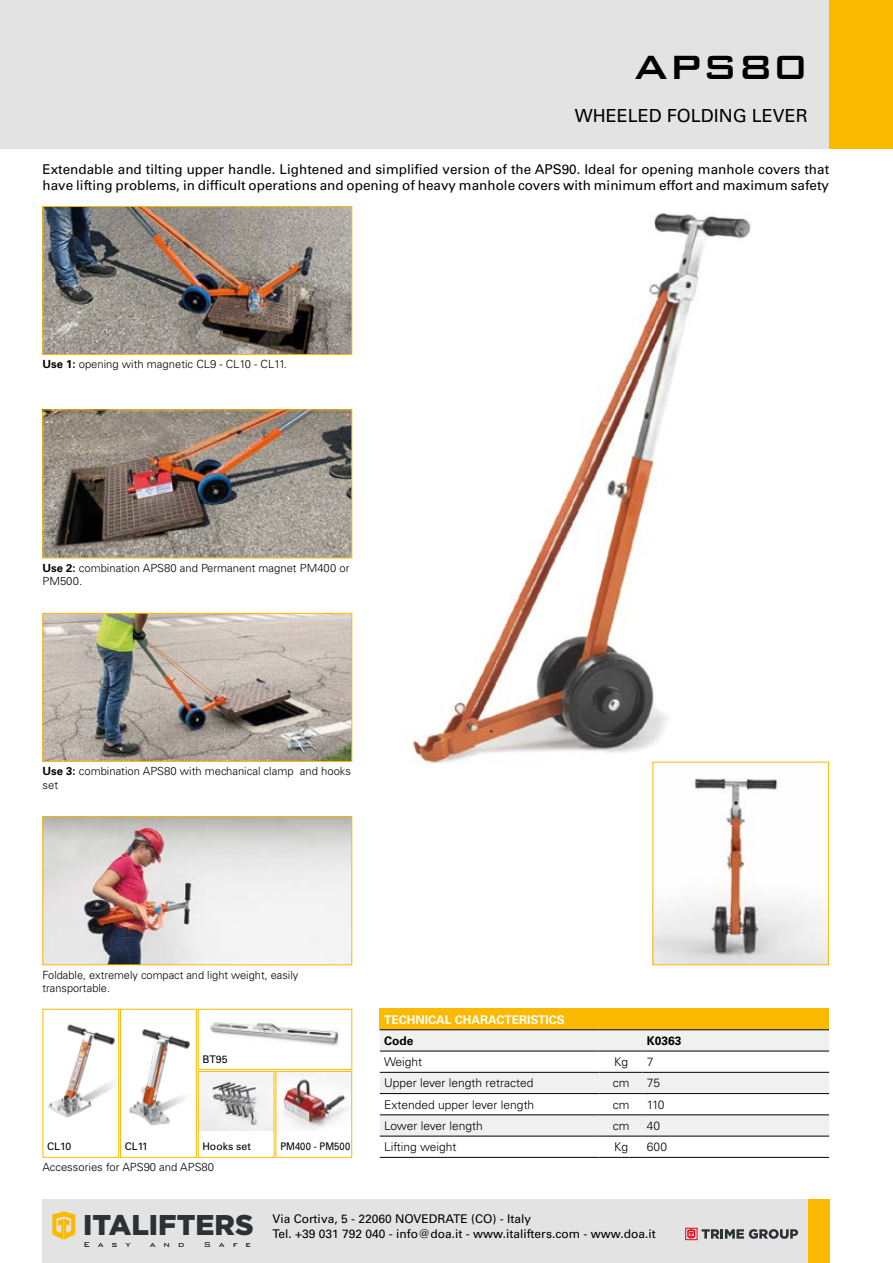
<style>
.page{position:relative;width:893px;height:1263px;background:#fff}
.page>*{position:absolute;margin:0;border:0;box-sizing:border-box;transform-origin:0 0}
.t1{font:500 45px "Bank Gothic";color:#000}
.t2{font:900 28.5px "Gotham";color:#2a3236}
.t3{font:18px "Univers LT Std";color:#000}
.t4{font:13.5px/16.2px "Univers LT Std";color:#000}
.t5{font:300 12px "Univers LT Std";color:#000}
.t6{font:12px/14.4px "Univers LT Std";color:#000}
.t7{font:700 12px "Univers LT Std";color:#fff}
.t8{font:700 12px "Univers LT Std";color:#000}
.t9{font:300 11.25px/13.5px "Univers LT Std";color:#000}
.t10{font:10.5px "Univers LT Std";color:#000}
.t11{font:10.5px "Univers LT Std";color:#000;scale:.9 1}
.t12{font:300 9.45px "Bank Gothic";letter-spacing:.82em;color:#000}
.t13{font:8.85px "Avenir Next";color:#2a3236}
.s1{font-weight:700}
</style>
<div class="page">
<div style="left:0;top:0;width:893px;height:149px;background:#e3e3e3"></div>
<div style="left:43px;top:1199px;width:765px;height:64px;background:#e3e3e3"></div>
<div style="left:829px;top:0;width:64px;height:149px;background:#fbba00"></div>
<div style="left:808px;top:1199px;width:21px;height:64px;background:#fbba00"></div>
<svg style="left:702px;top:1229px;width:96px;height:10px"></svg>
<svg style="left:687px;top:1230px;width:8px;height:8px"></svg>
<div style="left:685px;top:1228px;width:12px;height:12px;border:1px solid #e30613"></div>
<svg style="left:52px;top:1211px;width:23px;height:28px"></svg>
<img style="left:406px;top:213px;width:368px;height:551px">
<img style="left:654px;top:778px;width:173px;height:185px">
<img style="left:45px;top:208px;width:305px;height:145px">
<div style="left:43px;top:206px;width:309px;height:149px;border:1px solid #fbba00"></div>
<img style="left:45px;top:411px;width:305px;height:145px">
<div style="left:43px;top:409px;width:309px;height:149px;border:1px solid #fbba00"></div>
<img style="left:45px;top:615px;width:305px;height:145px">
<div style="left:43px;top:613px;width:309px;height:149px;border:1px solid #fbba00"></div>
<img style="left:45px;top:818px;width:305px;height:145px">
<div style="left:43px;top:816px;width:309px;height:149px;border:1px solid #fbba00"></div>
<img style="left:278px;top:1073px;width:72px;height:57px">
<img style="left:200px;top:1073px;width:72px;height:57px">
<div style="left:276px;top:1071px;width:76px;height:87px;border:1px solid #fbba00"></div>
<div style="left:198px;top:1071px;width:76px;height:87px;border:1px solid #fbba00"></div>
<div style="left:120px;top:1009px;width:77px;height:149px;border:1px solid #fbba00"></div>
<div style="left:43px;top:1009px;width:76px;height:149px;border:1px solid #fbba00"></div>
<img style="left:129px;top:1019px;width:73px;height:108px">
<img style="left:42px;top:1023px;width:87px;height:96px">
<img style="left:210px;top:1020px;width:129px;height:26px">
<div style="left:198px;top:1009px;width:154px;height:61px;border:1px solid #fbba00"></div>
<div style="left:380px;top:1008px;width:449px;height:22px;background:#fbba00"></div>
<svg style="left:380px;top:1030px;width:449px;height:106px;fill:#f0f0f0"></svg>
<hr style="left:380px;top:1072px;width:220px;height:1px;background:#000">
<hr style="left:600px;top:1072px;width:43px;height:1px;background:#000">
<hr style="left:643px;top:1072px;width:186px;height:1px;background:#000">
<hr style="left:380px;top:1093px;width:220px;height:1px;background:#000">
<hr style="left:600px;top:1093px;width:43px;height:1px;background:#000">
<hr style="left:643px;top:1093px;width:186px;height:1px;background:#000">
<hr style="left:380px;top:1114px;width:220px;height:1px;background:#000">
<hr style="left:600px;top:1114px;width:43px;height:1px;background:#000">
<hr style="left:643px;top:1114px;width:186px;height:1px;background:#000">
<hr style="left:380px;top:1136px;width:220px;height:1px;background:#000">
<hr style="left:600px;top:1136px;width:43px;height:1px;background:#000">
<hr style="left:643px;top:1136px;width:186px;height:1px;background:#000">
<hr style="left:380px;top:1157px;width:220px;height:1px;background:#000">
<hr style="left:600px;top:1157px;width:43px;height:1px;background:#000">
<hr style="left:643px;top:1157px;width:186px;height:1px;background:#000">
<hr style="left:380px;top:1029px;width:220px;height:1px;background:#000">
<hr style="left:600px;top:1029px;width:43px;height:1px;background:#000">
<hr style="left:643px;top:1029px;width:186px;height:1px;background:#000">
<hr style="left:380px;top:1051px;width:220px;height:1px;background:#000">
<hr style="left:600px;top:1051px;width:43px;height:1px;background:#000">
<hr style="left:643px;top:1051px;width:186px;height:1px;background:#000">
<h1 class="t1" style="left:634px;top:32px;width:176px">APS80</h1>
<h3 class="t3" style="left:575px;top:105px;width:235px">WHEELED FOLDING LEVER</h3>
<p class="t4" style="left:43px;top:161px;width:788px">Extendable and tilting upper handle. Lightened and simplified version of the APS90. Ideal for opening manhole covers that have lifting problems, in difficult operations and opening of heavy manhole covers with minimum effort and maximum safety</p>
<p class="t9" style="left:43px;top:358px;width:246px"><span class="s1">Use 1:</span> opening with magnetic CL9 - CL10 - CL11.</p>
<p class="t9" style="left:43px;top:561px;width:308px"><span class="s1">Use 2:</span> combination APS80 and Permanent magnet PM400 or<br>PM500.</p>
<p class="t9" style="left:43px;top:764px;width:310px"><span class="s1">Use 3:</span> combination APS80 with mechanical clamp and hooks set</p>
<p class="t9" style="left:43px;top:968px;width:257px">Foldable, extremely compact and light weight, easily transportable.</p>
<p class="t10" style="left:202px;top:1052px;width:27px">BT95</p>
<p class="t10" style="left:47px;top:1140px;width:25px">CL10</p>
<p class="t10" style="left:125px;top:1140px;width:25px">CL11</p>
<p class="t9" style="left:43px;top:1160px;width:173px">Accessories for APS90 and APS80</p>
<p class="t10" style="left:202px;top:1140px;width:50px">Hooks set</p>
<p class="t11" style="left:280px;top:1140px;width:79px">PM400 - PM500</p>
<p class="t7" style="left:384px;top:1012px;width:182px">TECHNICAL CHARACTERISTICS</p>
<p class="t8" style="left:384px;top:1033px;width:31px">Code</p>
<p class="t8" style="left:647px;top:1033px;width:36px">K0363</p>
<p class="t5" style="left:384px;top:1054px;width:40px">Weight</p>
<p class="t5" style="left:614px;top:1054px;width:16px">Kg</p>
<p class="t5" style="left:647px;top:1054px;width:8px">7</p>
<p class="t5" style="left:384px;top:1076px;width:151px">Upper lever length retracted</p>
<p class="t5" style="left:613px;top:1076px;width:18px">cm</p>
<p class="t5" style="left:647px;top:1076px;width:15px">75</p>
<p class="t5" style="left:384px;top:1097px;width:152px">Extended upper lever length</p>
<p class="t5" style="left:613px;top:1097px;width:18px">cm</p>
<p class="t5" style="left:647px;top:1097px;width:19px">110</p>
<p class="t5" style="left:384px;top:1118px;width:100px">Lower lever length</p>
<p class="t5" style="left:613px;top:1118px;width:18px">cm</p>
<p class="t5" style="left:647px;top:1118px;width:15px">40</p>
<p class="t5" style="left:384px;top:1139px;width:74px">Lifting weight</p>
<p class="t5" style="left:614px;top:1139px;width:16px">Kg</p>
<p class="t5" style="left:647px;top:1139px;width:22px">600</p>
<h2 class="t2" style="left:83px;top:1208px;width:172px">ITALIFTERS</h2>
<p class="t12" style="left:83px;top:1237px;width:49px">Easy</p>
<p class="t12" style="left:150px;top:1237px;width:36px">and</p>
<p class="t12" style="left:204px;top:1237px;width:49px">Safe</p>
<p class="t13" style="left:203px;top:1237px;width:52px">Cover Lifters</p>
<p class="t6" style="left:273px;top:1212px;width:385px">Via Cortiva, 5 - 22060 NOVEDRATE (CO) - Italy<br>Tel. +39 031 792 040 - info@doa.it - www.italifters.com - www.doa.it</p>
</div>
